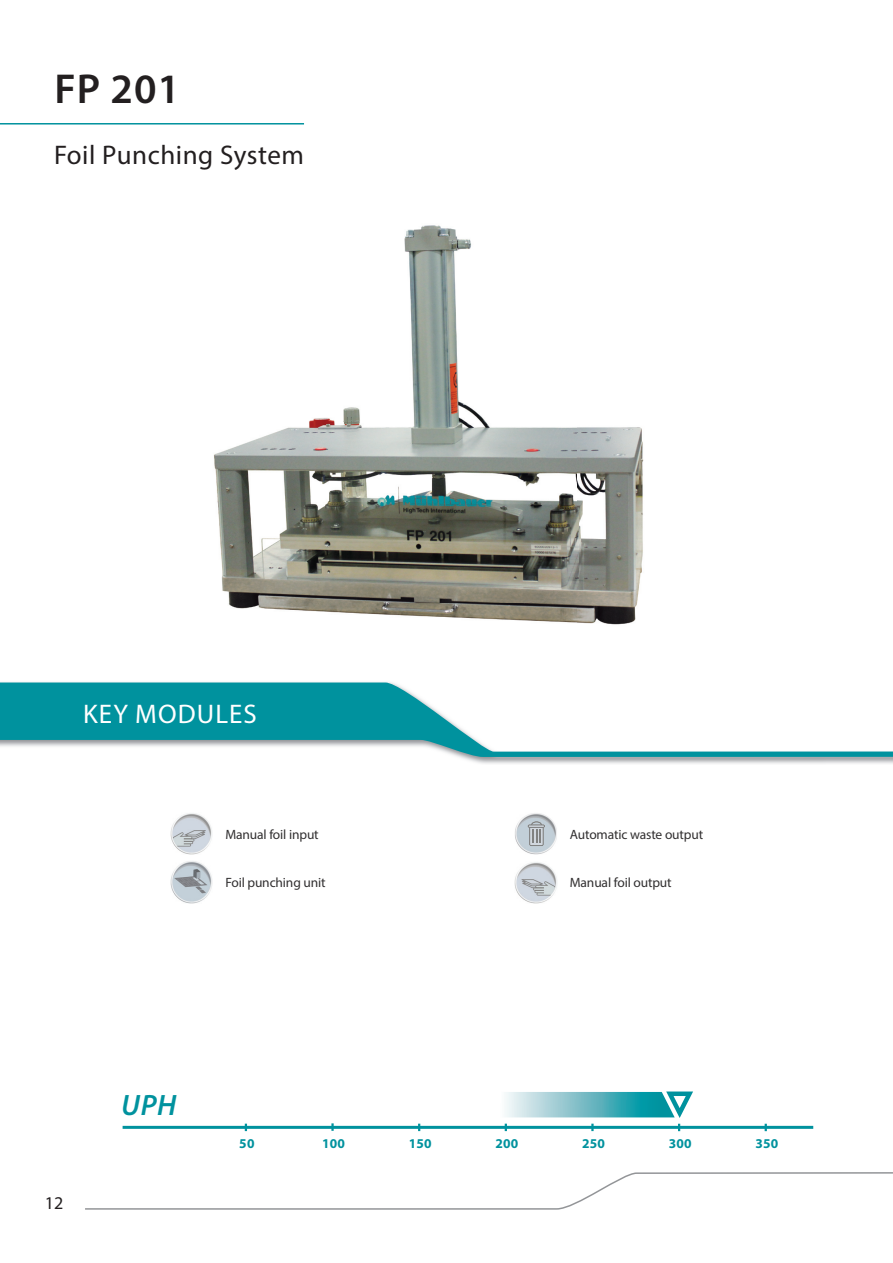
<style>
.page{position:relative;width:893px;height:1263px;background:#fff}
.page>*{position:absolute;margin:0;border:0;box-sizing:border-box;transform-origin:0 0}
.t1{font:600 42px "Myriad Pro";color:#231f20}
.t2{font:italic 600 29.55px "Myriad Pro";color:#00929e}
.t3{font:27px "Myriad Pro";letter-spacing:.02em;color:#231f20}
.t4{font:27px "Myriad Pro";letter-spacing:.04em;color:#fff}
.t5{font:18px "Myriad Pro";color:#231f20}
.t6{font:13.5px "Myriad Pro";letter-spacing:-.01em;color:#312f30}
.t7{font:700 13.5px "Myriad Pro";letter-spacing:.02em;color:#00929e}
</style>
<div class="page">
<svg style="left:85px;top:1172px;width:808px;height:38px"></svg>
<hr style="left:0;top:123px;width:304px;height:2px;background:#00929e">
<hr style="left:123px;top:1126px;width:690px;height:3px;background:#00929e">
<svg style="left:331px;top:1123px;width:3px;height:8px"></svg>
<svg style="left:487px;top:1091px;width:208px;height:40px"></svg>
<svg style="left:0;top:682px;width:893px;height:75px"></svg>
<img style="left:214px;top:225px;width:430px;height:400px">
<img style="left:170px;top:861px;width:43px;height:42px">
<img style="left:170px;top:813px;width:42px;height:42px">
<img style="left:514px;top:862px;width:43px;height:41px">
<img style="left:515px;top:813px;width:42px;height:42px">
<svg style="left:528px;top:821px;width:17px;height:25px"></svg>
<h1 class="t1" style="left:55px;top:62px;width:127px">FP 201</h1>
<h3 class="t3" style="left:54px;top:138px;width:251px">Foil Punching System</h3>
<h3 class="t4" style="left:83px;top:697px;width:175px">KEY MODULES</h3>
<p class="t6" style="left:225px;top:826px;width:95px">Manual foil input</p>
<p class="t6" style="left:225px;top:874px;width:102px">Foil punching unit</p>
<h2 class="t2" style="left:121px;top:1086px;width:57px">UPH</h2>
<p class="t6" style="left:570px;top:826px;width:135px">Automatic waste output</p>
<p class="t6" style="left:570px;top:874px;width:103px">Manual foil output</p>
<h3 class="t5" style="left:45px;top:1192px;width:20px">12</h3>
<p class="t7" style="left:239px;top:1135px;width:17px">50</p>
<p class="t7" style="left:322px;top:1135px;width:25px">100</p>
<p class="t7" style="left:409px;top:1135px;width:25px">150</p>
<p class="t7" style="left:495px;top:1135px;width:25px">200</p>
<p class="t7" style="left:582px;top:1135px;width:25px">250</p>
<p class="t7" style="left:669px;top:1135px;width:25px">300</p>
<p class="t7" style="left:755px;top:1135px;width:25px">350</p>
</div>
